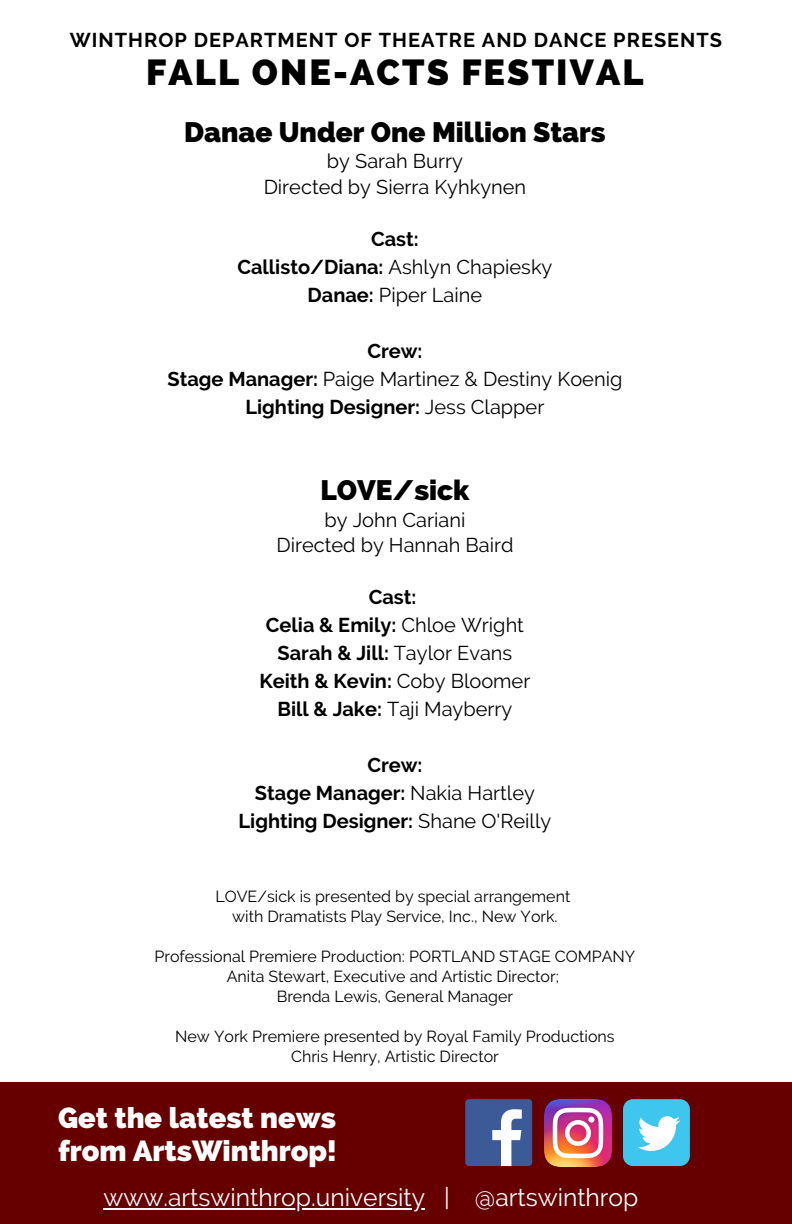
<style>
.page{position:relative;width:792px;height:1224px;background:#fff}
.page>*{position:absolute;margin:0;border:0;box-sizing:border-box;transform-origin:0 0}
.t1{font:800 36px "Raleway";letter-spacing:.06em;color:#000}
.t2{font:800 28.8px/33.4px "Raleway";color:#fff}
.t3{font:800 28px "Raleway";color:#000}
.t4{font:24.6px "Raleway";color:#fff}
.t5{font:700 20px/28px "Raleway";color:#000;text-align:center}
.t6{font:20px/25.4px "Raleway";color:#000;text-align:center}
.t7{font:700 20px "Raleway";letter-spacing:.05em;color:#000}
.t8{font:16px/20px "Raleway";color:#000;text-align:center}
.s1{font-weight:400}
.s2{font-weight:700}
</style>
<div class="page">
<div style="left:0;top:1082px;width:792px;height:142px;background:#600"></div>
<div style="left:465px;top:1099px;width:67px;height:67px;background:#3d5a98;border-radius:4px"></div>
<svg style="left:492px;top:1109px;width:30px;height:57px"></svg>
<img style="left:545px;top:1099px;width:66px;height:67px">
<hr style="left:103px;top:1208px;width:322px;height:2px;background:#fff">
<div style="left:623px;top:1099px;width:67px;height:67px;background:#3fc6ee;border-radius:10px"></div>
<svg style="left:638px;top:1116px;width:42px;height:35px"></svg>
<p class="t7" style="left:70px;top:28px;width:654px">WINTHROP DEPARTMENT OF THEATRE AND DANCE PRESENTS</p>
<h1 class="t1" style="left:146px;top:51px;width:499px">FALL ONE-ACTS FESTIVAL</h1>
<h3 class="t3" style="left:184px;top:116px;width:423px">Danae Under One Million Stars</h3>
<p class="t6" style="left:264px;top:149px;width:264px">by Sarah Burry<br>Directed by Sierra Kyhkynen</p>
<p class="t5" style="left:237px;top:225px;width:317px">Cast:<br>Callisto/Diana: <span class="s1">Ashlyn Chapiesky<br></span>Danae: <span class="s1">Piper Laine</span></p>
<p class="t6" style="left:168px;top:337px;width:456px;line-height:28px"><span class="s2">Crew:<br>Stage Manager:</span> Paige Martinez &amp; Destiny Koenig<br><span class="s2">Lighting Designer:</span> Jess Clapper</p>
<h3 class="t3" style="left:320px;top:474px;width:151px">LOVE/sick</h3>
<p class="t6" style="left:276px;top:507px;width:239px">by John Cariani<br>Directed by Hannah Baird</p>
<p class="t5" style="left:259px;top:583px;width:272px">Cast:<br>Celia &amp; Emily: <span class="s1">Chloe Wright<br></span>Sarah &amp; Jill: <span class="s1">Taylor Evans<br></span>Keith &amp; Kevin: <span class="s1">Coby Bloomer<br></span>Bill &amp; Jake: <span class="s1">Taji Mayberry</span></p>
<p class="t5" style="left:239px;top:751px;width:314px">Crew:<br>Stage Manager: <span class="s1">Nakia Hartley<br></span>Lighting Designer: <span class="s1">Shane O'Reilly</span></p>
<p class="t8" style="left:215px;top:886px;width:356px">LOVE/sick is presented by special arrangement with Dramatists Play Service, Inc., New York.</p>
<p class="t8" style="left:154px;top:946px;width:482px">Professional Premiere Production: PORTLAND STAGE COMPANY<br>Anita Stewart, Executive and Artistic Director;<br>Brenda Lewis, General Manager</p>
<p class="t8" style="left:175px;top:1026px;width:441px">New York Premiere presented by Royal Family Productions<br>Chris Henry, Artistic Director</p>
<h2 class="t2" style="left:58px;top:1101px;width:280px">Get the latest news from ArtsWinthrop!</h2>
<h3 class="t4" style="left:103px;top:1183px;width:536px">www.artswinthrop.university | @artswinthrop</h3>
</div>
